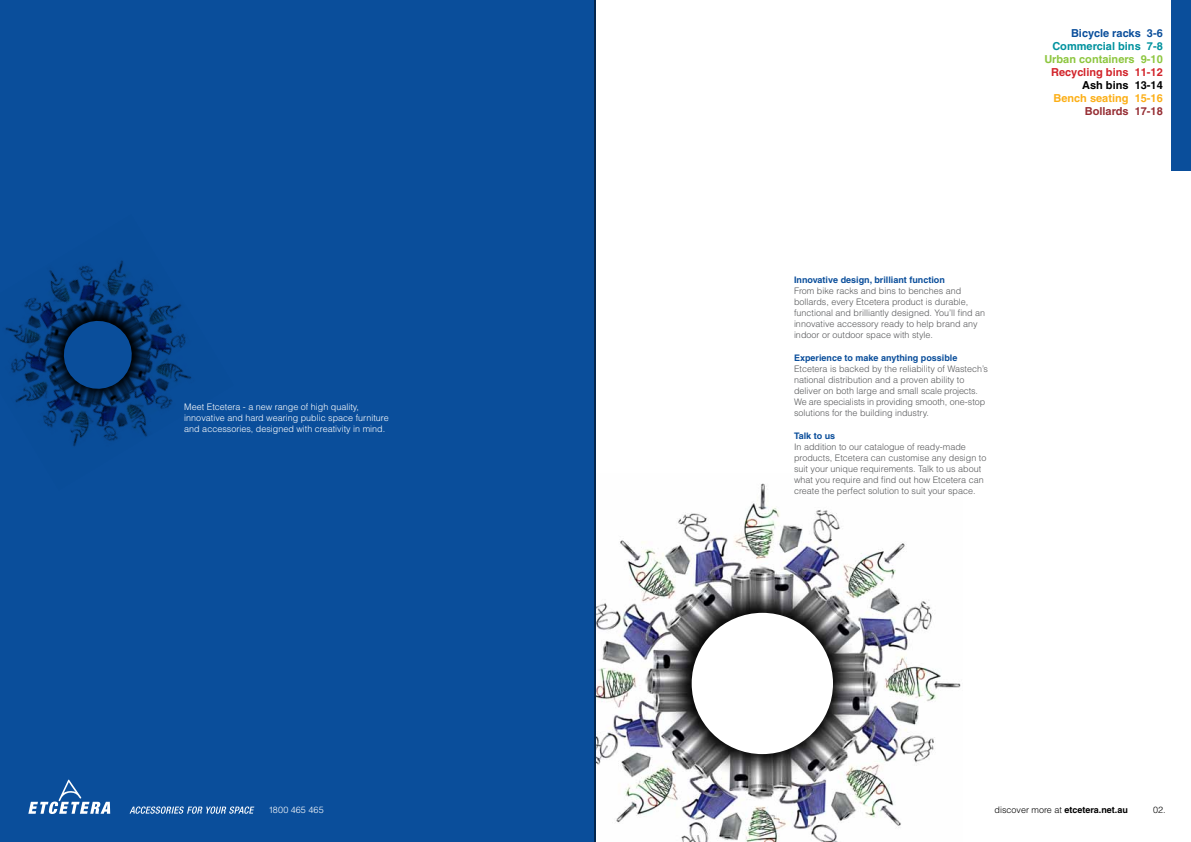
<style>
.page{position:relative;width:1191px;height:842px;background:#fff}
.page>*{position:absolute;margin:0;border:0;box-sizing:border-box;transform-origin:0 0}
.t1{font:700 11px "Helvetica";color:#8dc63f}
.t2{font:700 11px "Helvetica";color:#d2232a}
.t3{font:700 11px "Helvetica";color:#00929e}
.t4{font:700 11px "Helvetica";color:#fcaf17}
.t5{font:700 11px "Helvetica";color:#0a4e9b}
.t6{font:700 11px "Helvetica";color:#962e34}
.t7{font:700 11px "Helvetica";color:#000}
.t8{font:300 9px/11px "Helvetica";color:#58595b}
.t9{font:300 9px/11px "Helvetica";color:#fff}
.t10{font:700 9px "Helvetica";color:#0a4e9b}
.t11{font:700 9px "Helvetica";color:#000}
.t12{font:300 9px "Helvetica";letter-spacing:.02em;color:#fff}
.t13{font:300 9px "Helvetica";color:#000}
.s1{font-weight:300}
</style>
<div class="page">
<div style="left:0;top:0;width:595px;height:842px;background:#0a4e9b"></div>
<img style="left:596px;top:483px;width:365px;height:359px">
<div style="left:691px;top:613px;width:142px;height:141px;background:#fff;border-radius:50%"></div>
<img style="left:0;top:214px;width:234px;height:276px">
<svg style="left:59px;top:316px;width:77px;height:78px;background:#073972"></svg>
<svg style="left:28px;top:780px;width:82px;height:34px;background:#3f74b0"></svg>
<svg style="left:130px;top:806px;width:124px;height:8px"></svg>
<div style="left:1171px;top:0;width:20px;height:170px;background:#0a4e9b"></div>
<p class="t9" style="left:184px;top:401px;width:206px">Meet Etcetera - a new range of high quality, innovative and hard wearing public space furniture and accessories, designed with creativity in mind.</p>
<p class="t12" style="left:268px;top:804px;width:57px">1800 465 465</p>
<p class="t5" style="left:1071px;top:26px;width:93px">Bicycle racks 3-6</p>
<p class="t3" style="left:1052px;top:39px;width:112px">Commercial bins 7-8</p>
<p class="t1" style="left:1044px;top:52px;width:120px">Urban containers 9-10</p>
<p class="t2" style="left:1051px;top:65px;width:113px">Recycling bins 11-12</p>
<p class="t7" style="left:1082px;top:78px;width:82px">Ash bins 13-14</p>
<p class="t4" style="left:1053px;top:91px;width:111px">Bench seating 15-16</p>
<p class="t6" style="left:1084px;top:104px;width:80px">Bollards 17-18</p>
<p class="t10" style="left:794px;top:274px;width:152px">Innovative design, brilliant function</p>
<p class="t8" style="left:794px;top:285px;width:193px">From bike racks and bins to benches and bollards, every Etcetera product is durable, functional and brilliantly designed. You’ll find an innovative accessory ready to help brand any indoor or outdoor space with style.</p>
<p class="t10" style="left:794px;top:352px;width:165px">Experience to make anything possible</p>
<p class="t8" style="left:794px;top:363px;width:195px">Etcetera is backed by the reliability of Wastech’s national distribution and a proven ability to deliver on both large and small scale projects.<br>We are specialists in providing smooth, one-stop solutions for the building industry.</p>
<p class="t10" style="left:794px;top:430px;width:43px">Talk to us</p>
<p class="t8" style="left:794px;top:441px;width:194px">In addition to our catalogue of ready-made products, Etcetera can customise any design to suit your unique requirements. Talk to us about what you require and find out how Etcetera can create the perfect solution to suit your space.</p>
<p class="t11" style="left:994px;top:805px;width:135px"><span class="s1">discover more at</span> etcetera.net.au</p>
<p class="t13" style="left:1153px;top:805px;width:14px">02.</p>
</div>
